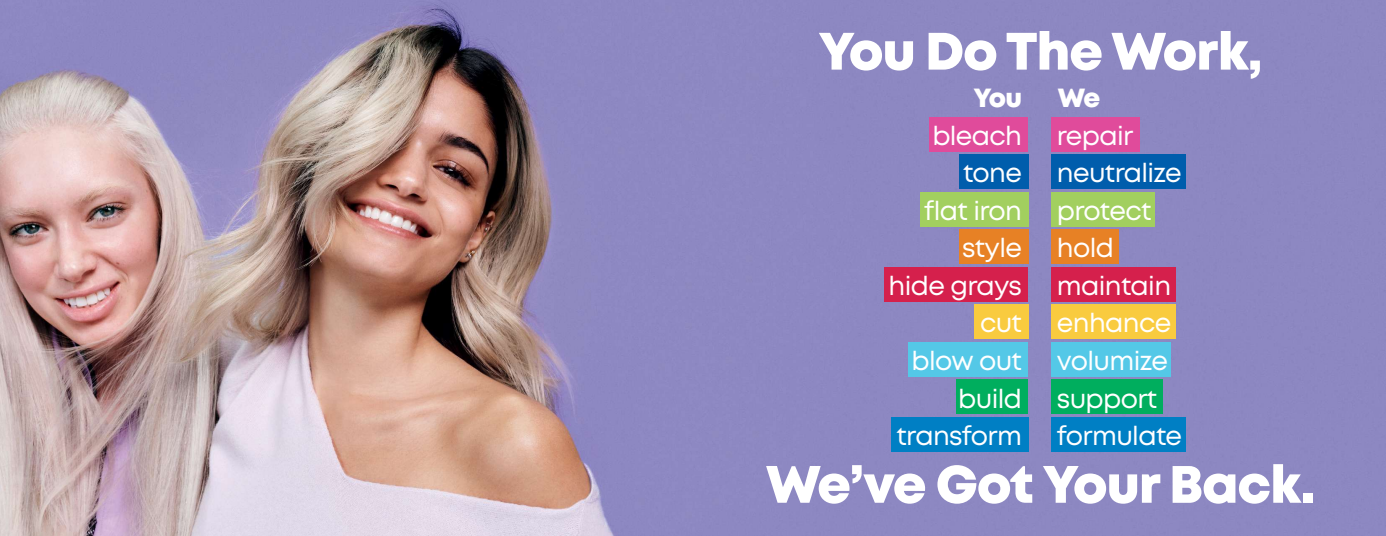
<style>
.page{position:relative;width:1386px;height:536px;background:#fff}
.page>*{position:absolute;margin:0;border:0;box-sizing:border-box;transform-origin:0 0}
.t1{font:800 52.5px "Mont";letter-spacing:-.02em;color:#fff}
.t2{font:26.25px "Mont";letter-spacing:-.025em;color:#fff}
.t3{font:800 26.25px "Mont";color:#fff}
</style>
<div class="page">
<img style="left:0;top:0;width:1386px;height:536px">
<div style="left:929px;top:117px;width:99px;height:34px;background:#e04b9b"></div>
<div style="left:1051px;top:117px;width:88px;height:34px;background:#e04b9b"></div>
<div style="left:959px;top:154px;width:69px;height:35px;background:#005dac"></div>
<div style="left:1051px;top:154px;width:135px;height:35px;background:#005dac"></div>
<div style="left:920px;top:192px;width:108px;height:34px;background:#a2cf5f"></div>
<div style="left:1051px;top:192px;width:104px;height:34px;background:#a2cf5f"></div>
<div style="left:959px;top:229px;width:69px;height:35px;background:#e78125"></div>
<div style="left:1051px;top:229px;width:67px;height:35px;background:#e78125"></div>
<div style="left:885px;top:267px;width:143px;height:34px;background:#d5204c"></div>
<div style="left:1051px;top:267px;width:125px;height:34px;background:#d5204c"></div>
<div style="left:974px;top:304px;width:54px;height:35px;background:#f9cb3f"></div>
<div style="left:1051px;top:304px;width:125px;height:35px;background:#f9cb3f"></div>
<div style="left:908px;top:341px;width:120px;height:35px;background:#54c8e7"></div>
<div style="left:1051px;top:341px;width:120px;height:35px;background:#54c8e7"></div>
<div style="left:956px;top:379px;width:72px;height:35px;background:#00ae5e"></div>
<div style="left:1051px;top:379px;width:112px;height:35px;background:#00ae5e"></div>
<div style="left:891px;top:416px;width:137px;height:35px;background:#007fc4"></div>
<div style="left:1051px;top:416px;width:135px;height:35px;background:#007fc4"></div>
<h1 class="t1" style="left:818px;top:17px;width:446px">You Do The Work,</h1>
<p class="t3" style="left:974px;top:80px;width:50px">You</p>
<p class="t2" style="left:932px;top:119px;width:91px">bleach</p>
<p class="t2" style="left:1057px;top:119px;width:78px">repair</p>
<p class="t2" style="left:963px;top:156px;width:60px">tone</p>
<p class="t2" style="left:1057px;top:156px;width:126px">neutralize</p>
<p class="t2" style="left:924px;top:194px;width:99px">flat iron</p>
<p class="t2" style="left:1057px;top:194px;width:96px">protect</p>
<p class="t2" style="left:962px;top:231px;width:61px">style</p>
<p class="t2" style="left:1057px;top:231px;width:59px">hold</p>
<p class="t2" style="left:889px;top:269px;width:135px">hide grays</p>
<p class="t2" style="left:1057px;top:269px;width:116px">maintain</p>
<p class="t2" style="left:980px;top:306px;width:43px">cut</p>
<p class="t2" style="left:1057px;top:306px;width:116px">enhance</p>
<p class="t2" style="left:912px;top:344px;width:112px">blow out</p>
<p class="t2" style="left:1057px;top:344px;width:113px">volumize</p>
<p class="t2" style="left:958px;top:381px;width:65px">build</p>
<p class="t2" style="left:1057px;top:381px;width:102px">support</p>
<p class="t2" style="left:897px;top:419px;width:127px">transform</p>
<p class="t2" style="left:1057px;top:419px;width:127px">formulate</p>
<p class="t3" style="left:1058px;top:80px;width:44px">We</p>
<h1 class="t1" style="left:766px;top:450px;width:551px">We’ve Got Your Back.</h1>
</div>
